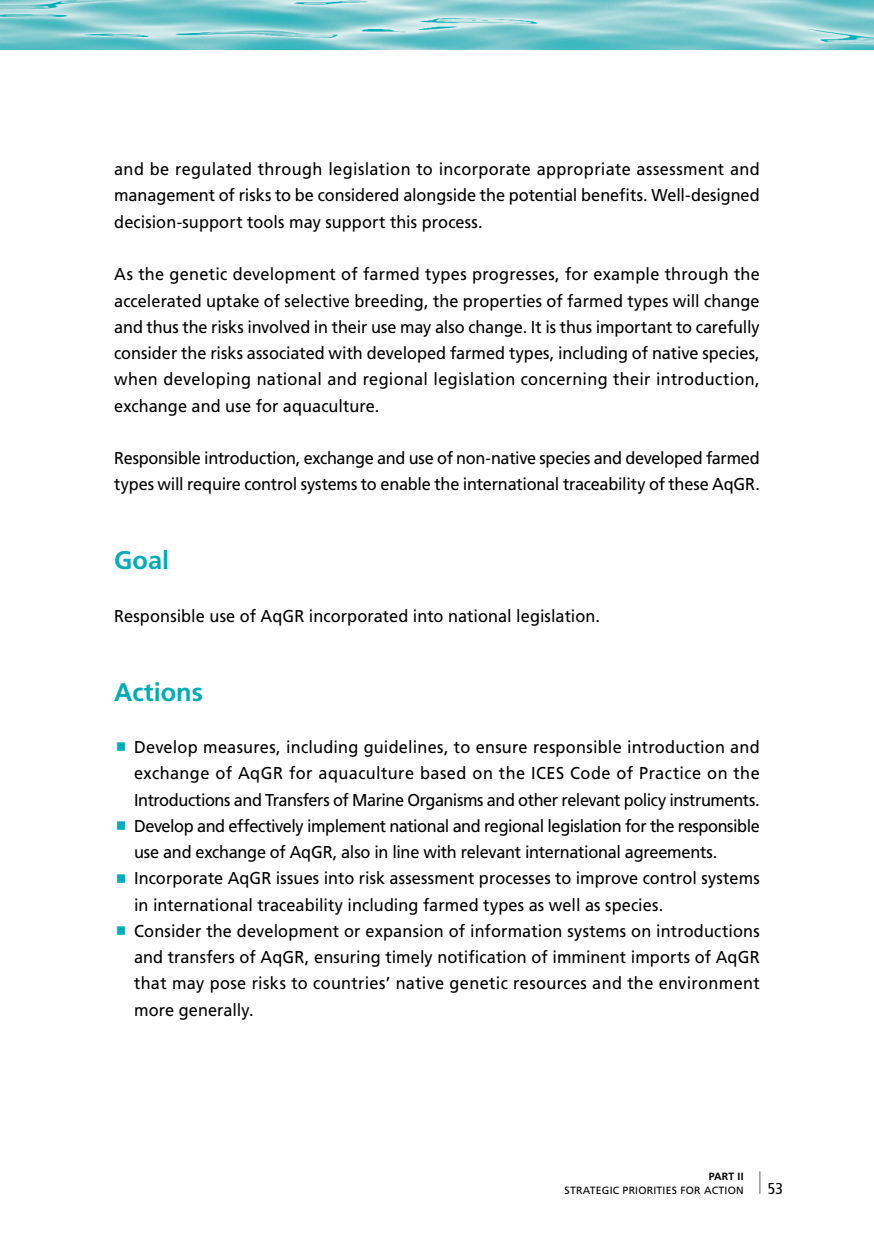
<style>
.page{position:relative;width:874px;height:1241px;background:#fff}
.page>*{position:absolute;margin:0;border:0;box-sizing:border-box;transform-origin:0 0}
.Heading03_Part_II{font:700 25.38px "Frutiger LT Std";color:#00acb6}
.main_text{font:17.15px/26.2px "Frutiger LT Std";letter-spacing:-.005em;color:#000;text-align:justify;scale:.95 1}
.main_text-2{font:17.15px/26.2px "Frutiger LT Std";letter-spacing:-.025em;color:#000;scale:.95 1}
.t1{font:condensed 15.75px "Frutiger LT Std";color:#000}
.t2{font:10.5px "Frutiger LT Std";letter-spacing:.02em;color:#000}
.t3{font:700 10.5px "Frutiger LT Std";letter-spacing:.01em;color:#000}
</style>
<div class="page">
<img style="left:0;top:0;width:873px;height:50px">
<hr style="left:758px;top:1171px;width:2px;height:22px;background:#9c9e9f">
<p class="main_text" style="left:114px;top:156px;width:680px">and be regulated through legislation to incorporate appropriate assessment and management of risks to be considered alongside the potential benefits. Well-designed decision-support tools may support this process.</p>
<p class="main_text" style="left:114px;top:261px;width:680px">As the genetic development of farmed types progresses, for example through the accelerated uptake of selective breeding, the properties of farmed types will change and thus the risks involved in their use may also change. It is thus important to carefully consider the risks associated with developed farmed types, including of native species, when developing national and regional legislation concerning their introduction, exchange and use for aquaculture.</p>
<p class="main_text" style="left:114px;top:445px;width:680px">Responsible introduction, exchange and use of non-native species and developed farmed types will require control systems to enable the international traceability of these AqGR.</p>
<p class="Heading03_Part_II" style="left:114px;top:545px;width:56px">Goal</p>
<p class="main_text" style="left:114px;top:602px;width:512px">Responsible use of AqGR incorporated into national legislation.</p>
<p class="Heading03_Part_II" style="left:114px;top:676px;width:90px">Actions</p>
<p class="main_text" style="left:134px;top:734px;width:659px">Develop measures, including guidelines, to ensure responsible introduction and exchange of AqGR for aquaculture based on the ICES Code of Practice on the Introductions and Transfers of Marine Organisms and other relevant policy instruments.</p>
<p class="main_text-2" style="left:134px;top:812px;width:660px">Develop and effectively implement national and regional legislation for the responsible use and exchange of AqGR, also in line with relevant international agreements.</p>
<p class="main_text" style="left:134px;top:865px;width:659px">Incorporate AqGR issues into risk assessment processes to improve control systems in international traceability including farmed types as well as species.</p>
<p class="main_text" style="left:134px;top:917px;width:660px">Consider the development or expansion of information systems on introductions and transfers of AqGR, ensuring timely notification of imminent imports of AqGR that may pose risks to countries’ native genetic resources and the environment more generally.</p>
<p class="t3" style="left:708px;top:1169px;width:36px">PART II</p>
<p class="t2" style="left:564px;top:1183px;width:180px">STRATEGIC PRIORITIES FOR ACTION</p>
<p class="t1" style="left:767px;top:1178px;width:17px">53</p>
</div>
